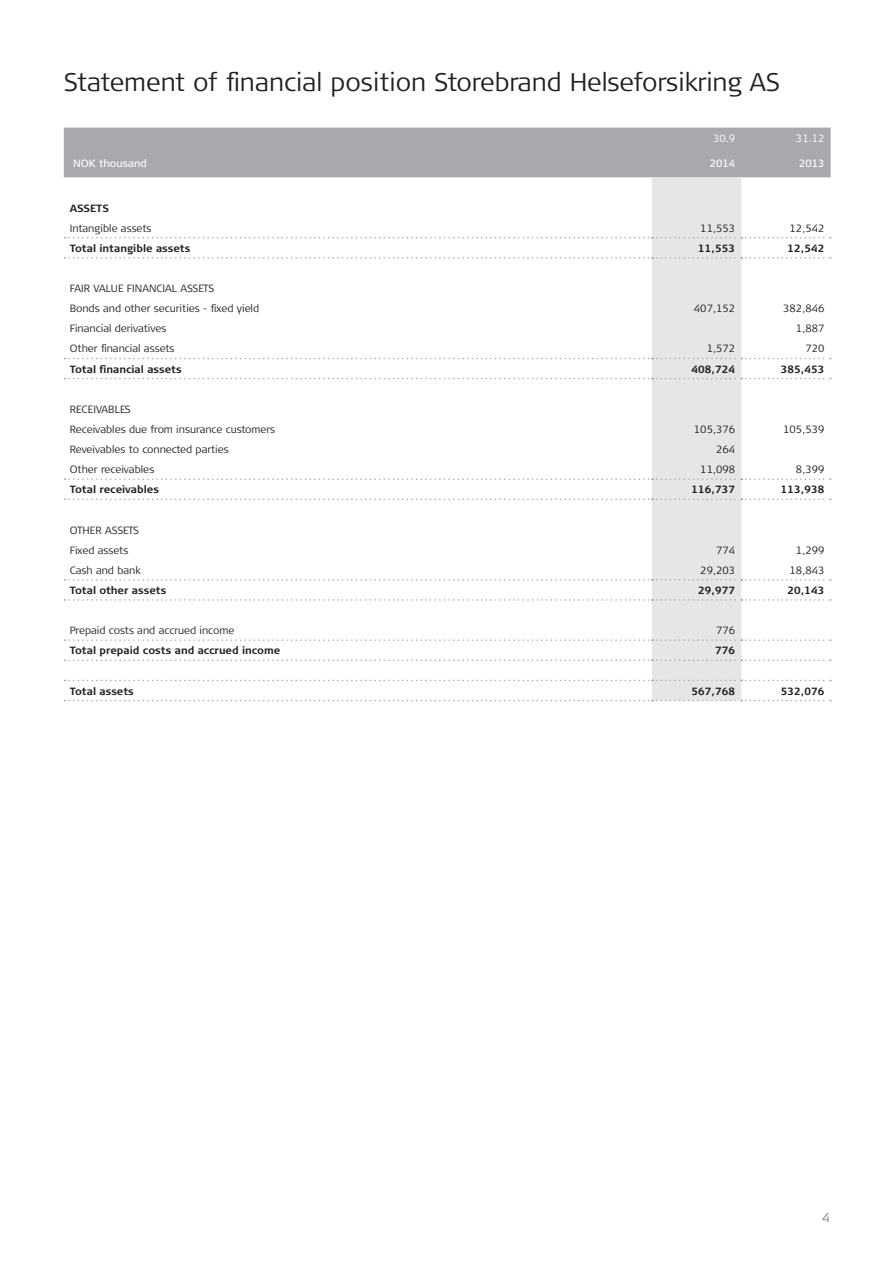
<style>
.page{position:relative;width:893px;height:1263px;background:#fff}
.page>*{position:absolute;margin:0;border:0;box-sizing:border-box;transform-origin:0 0}
.t1{font:300 25.5px "Signa Column";color:#231f20}
.t2{font:300 12.75px "Signa Column";color:#808285}
.t3{font:300 10.5px "Signa Column";color:#231f20}
.t4{font:700 10.5px "Signa Column";color:#231f20}
.t5{font:10.5px "Signa Column";color:#fff}
.t6{font:300 10.5px "Signa Column";letter-spacing:-.02em;color:#231f20}
.t7{font:300 10.5px "Signa Column";color:#fff}
</style>
<div class="page">
<div style="left:64px;top:128px;width:767px;height:49px;background:#a8a9ad"></div>
<div style="left:652px;top:177px;width:89px;height:523px;background:#e5e6e8"></div>
<svg style="left:65px;top:237px;width:766px;height:1px"></svg>
<svg style="left:65px;top:257px;width:766px;height:2px"></svg>
<svg style="left:65px;top:358px;width:766px;height:1px"></svg>
<svg style="left:65px;top:378px;width:766px;height:1px"></svg>
<svg style="left:65px;top:680px;width:766px;height:1px"></svg>
<svg style="left:65px;top:700px;width:766px;height:1px"></svg>
<svg style="left:65px;top:639px;width:766px;height:2px"></svg>
<svg style="left:65px;top:659px;width:766px;height:2px"></svg>
<svg style="left:65px;top:579px;width:766px;height:1px"></svg>
<svg style="left:65px;top:599px;width:766px;height:2px"></svg>
<svg style="left:65px;top:478px;width:766px;height:2px"></svg>
<svg style="left:65px;top:499px;width:766px;height:1px"></svg>
<p class="t1" style="left:64px;top:68px;width:718px">Statement of financial position Storebrand Helseforsikring AS</p>
<p class="t7" style="left:713px;top:132px;width:24px">30.9</p>
<p class="t7" style="left:796px;top:132px;width:30px">31.12</p>
<p class="t5" style="left:73px;top:157px;width:75px">NOK thousand</p>
<p class="t5" style="left:710px;top:157px;width:27px">2014</p>
<p class="t5" style="left:799px;top:157px;width:27px">2013</p>
<p class="t4" style="left:70px;top:202px;width:41px">ASSETS</p>
<p class="t3" style="left:70px;top:222px;width:83px">Intangible assets</p>
<p class="t3" style="left:700px;top:222px;width:36px">11,553</p>
<p class="t3" style="left:790px;top:222px;width:36px">12,542</p>
<p class="t4" style="left:70px;top:242px;width:122px">Total intangible assets</p>
<p class="t4" style="left:698px;top:242px;width:39px">11,553</p>
<p class="t4" style="left:787px;top:242px;width:39px">12,542</p>
<p class="t3" style="left:70px;top:282px;width:146px">FAIR VALUE FINANCIAL ASSETS</p>
<p class="t3" style="left:70px;top:303px;width:191px">Bonds and other securities - fixed yield</p>
<p class="t3" style="left:694px;top:303px;width:43px">407,152</p>
<p class="t3" style="left:783px;top:303px;width:43px">382,846</p>
<p class="t3" style="left:70px;top:323px;width:98px">Financial derivatives</p>
<p class="t3" style="left:796px;top:323px;width:30px">1,887</p>
<p class="t3" style="left:70px;top:343px;width:106px">Other financial assets</p>
<p class="t3" style="left:707px;top:343px;width:30px">1,572</p>
<p class="t3" style="left:805px;top:343px;width:21px">720</p>
<p class="t4" style="left:70px;top:363px;width:113px">Total financial assets</p>
<p class="t4" style="left:691px;top:363px;width:45px">408,724</p>
<p class="t4" style="left:781px;top:363px;width:45px">385,453</p>
<p class="t3" style="left:70px;top:403px;width:62px">RECEIVABLES</p>
<p class="t3" style="left:70px;top:423px;width:207px">Receivables due from insurance customers</p>
<p class="t3" style="left:694px;top:423px;width:43px">105,376</p>
<p class="t3" style="left:783px;top:423px;width:43px">105,539</p>
<p class="t3" style="left:70px;top:443px;width:161px">Reveivables to connected parties</p>
<p class="t3" style="left:716px;top:443px;width:21px">264</p>
<p class="t3" style="left:70px;top:464px;width:86px">Other receivables</p>
<p class="t3" style="left:700px;top:464px;width:36px">11,098</p>
<p class="t3" style="left:796px;top:464px;width:30px">8,399</p>
<p class="t4" style="left:70px;top:483px;width:91px">Total receivables</p>
<p class="t4" style="left:691px;top:483px;width:45px">116,737</p>
<p class="t4" style="left:781px;top:483px;width:45px">113,938</p>
<p class="t6" style="left:70px;top:524px;width:71px">OTHER ASSETS</p>
<p class="t3" style="left:70px;top:544px;width:60px">Fixed assets</p>
<p class="t3" style="left:716px;top:544px;width:21px">774</p>
<p class="t3" style="left:796px;top:544px;width:30px">1,299</p>
<p class="t3" style="left:70px;top:564px;width:73px">Cash and bank</p>
<p class="t3" style="left:700px;top:564px;width:36px">29,203</p>
<p class="t3" style="left:790px;top:564px;width:36px">18,843</p>
<p class="t4" style="left:70px;top:584px;width:98px">Total other assets</p>
<p class="t4" style="left:698px;top:584px;width:39px">29,977</p>
<p class="t4" style="left:787px;top:584px;width:39px">20,143</p>
<p class="t3" style="left:70px;top:624px;width:166px">Prepaid costs and accrued income</p>
<p class="t3" style="left:716px;top:624px;width:21px">776</p>
<p class="t4" style="left:70px;top:644px;width:212px">Total prepaid costs and accrued income</p>
<p class="t4" style="left:715px;top:644px;width:22px">776</p>
<p class="t4" style="left:70px;top:685px;width:66px">Total assets</p>
<p class="t4" style="left:691px;top:685px;width:45px">567,768</p>
<p class="t4" style="left:781px;top:685px;width:45px">532,076</p>
<p class="t2" style="left:822px;top:1210px;width:9px">4</p>
</div>
